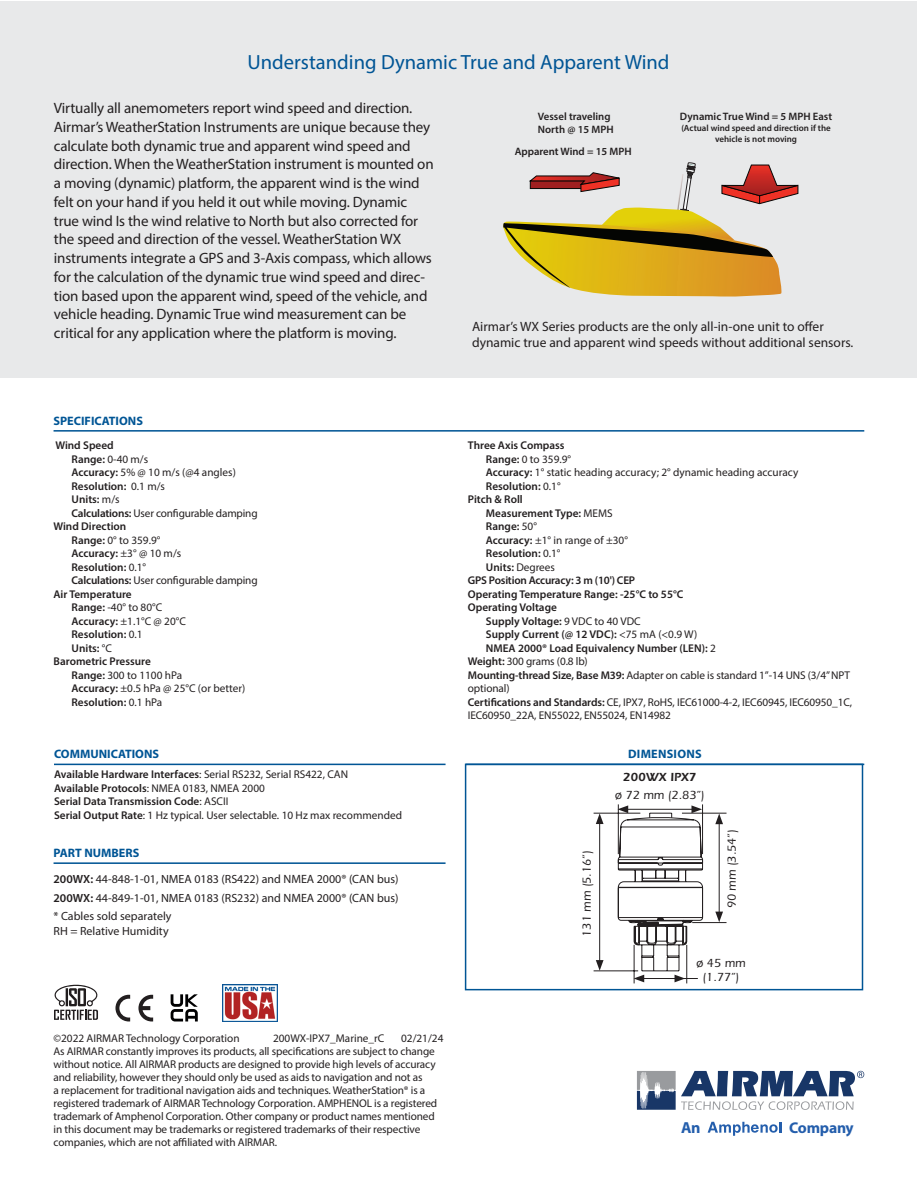
<style>
.page{position:relative;width:918px;height:1188px;background:#fff}
.page>*{position:absolute;margin:0;border:0;box-sizing:border-box;transform-origin:0 0}
.t1{font:20.55px "Myriad Pro";color:#005595}
.t2{font:700 16.05px "Myriad Pro";color:#245eac}
.t3{font:700 15.6px "Myriad Pro";letter-spacing:-.015em;color:#245eac}
.t4{font:15px/18.8px "Myriad Pro";letter-spacing:-.01em;color:#231f20}
.t5{font:13.5px/16.2px "Myriad Pro";color:#231f20}
.t6{font:700 12.3px "Myriad Pro";color:#005595}
.t7{font:700 12.3px "Myriad Pro";letter-spacing:.02em;color:#005595}
.t8{font:500 12.15px/14px "ITC Eras Std";color:#231f20;text-align:center}
.t9{font:600 12.15px "ITC Eras Std";color:#231f20}
.t10{font:11.85px/18.9px "Myriad Pro";color:#231f20;text-align:justify}
.t11{font:11.25px/13px "Myriad Pro";letter-spacing:-.01em;color:#231f20}
.t12{font:600 11.25px "Myriad Pro";color:#231f20}
.t13{font:600 11.25px "Myriad Pro";letter-spacing:-.02em;color:#231f20}
.t14{font:600 10.8px/12.9px "Myriad Pro";color:#231f20}
.t15{font:600 9px/10.8px "Myriad Pro";color:#231f20;text-align:center}
.s1{font-weight:600}
.s2{font-weight:400}
.s3{font-size:12px}
</style>
<div class="page">
<div style="left:1px;top:1px;width:916px;height:377px;background:#e8e9ea"></div>
<hr style="left:54px;top:862px;width:392px;height:2px;background:#005595">
<div style="left:465px;top:764px;width:398px;height:226px;border:2px solid #005595"></div>
<hr style="left:466px;top:764px;width:398px;height:1px;background:#005595">
<svg style="left:593px;top:804px;width:134px;height:180px"></svg>
<hr style="left:54px;top:764px;width:392px;height:1px;background:#005595">
<hr style="left:54px;top:430px;width:810px;height:2px;background:#005595">
<svg style="left:503px;top:163px;width:296px;height:134px"></svg>
<img style="left:222px;top:985px;width:55px;height:36px">
<svg style="left:115px;top:995px;width:15px;height:27px"></svg>
<svg style="left:138px;top:995px;width:15px;height:27px"></svg>
<svg style="left:54px;top:985px;width:44px;height:35px"></svg>
<svg style="left:171px;top:994px;width:27px;height:28px"></svg>
<svg style="left:637px;top:1071px;width:227px;height:39px"></svg>
<svg style="left:708px;top:1122px;width:73px;height:14px"></svg>
<h1 class="t1" style="left:248px;top:50px;width:424px">Understanding Dynamic True and Apparent Wind</h1>
<p class="t4" style="left:54px;top:98px;width:381px">Virtually all anemometers report wind speed and direction.<br>Airmar’s WeatherStation Instruments are unique because they calculate both dynamic true and apparent wind speed and direction. When the WeatherStation instrument is mounted on a moving (dynamic) platform, the apparent wind is the wind felt on your hand if you held it out while moving. Dynamic true wind Is the wind relative to North but also corrected for the speed and direction of the vessel. WeatherStation WX instruments integrate a GPS and 3-Axis compass, which allows for the calculation of the dynamic true wind speed and direc&shy;tion based upon the apparent wind, speed of the vehicle, and vehicle heading. Dynamic True wind measurement can be critical for any application where the platform is moving.</p>
<p class="t14" style="left:538px;top:110px;width:77px">Vessel traveling<br>North @ 15 MPH</p>
<p class="t14" style="left:515px;top:144px;width:118px">Apparent Wind = 15 MPH</p>
<p class="t14" style="left:680px;top:110px;width:154px">Dynamic True Wind = 5 MPH East</p>
<p class="t15" style="left:681px;top:122px;width:151px">(Actual wind speed and direction if the vehicle is not moving</p>
<p class="t5" style="left:472px;top:318px;width:383px">Airmar’s WX Series products are the only all-in-one unit to offer dynamic true and apparent wind speeds without additional sensors.</p>
<p class="t6" style="left:54px;top:413px;width:91px">SPECIFICATIONS</p>
<p class="t12" style="left:55px;top:438px;width:60px">Wind Speed</p>
<p class="t11" style="left:72px;top:452px;width:78px"><span class="s1">Range:</span> 0-40 m/s</p>
<p class="t11" style="left:72px;top:466px;width:166px"><span class="s1">Accuracy:</span> 5% @ 10 m/s (@4 angles)</p>
<p class="t12" style="left:72px;top:479px;width:95px">Resolution: <span class="s2">0.1 m/s</span></p>
<p class="t12" style="left:72px;top:492px;width:50px">Units: <span class="s2">m/s</span></p>
<p class="t11" style="left:72px;top:506px;width:188px"><span class="s1">Calculations:</span> User configurable damping</p>
<p class="t12" style="left:54px;top:519px;width:74px">Wind Direction</p>
<p class="t11" style="left:72px;top:533px;width:90px"><span class="s1">Range:</span> 0° to 359.9°</p>
<p class="t12" style="left:72px;top:546px;width:111px">Accuracy: <span class="s2">±3° @ 10 m/s</span></p>
<p class="t12" style="left:72px;top:560px;width:76px">Resolution: <span class="s2">0.1°</span></p>
<p class="t11" style="left:72px;top:574px;width:188px"><span class="s1">Calculations:</span> User configurable damping</p>
<p class="t12" style="left:54px;top:587px;width:80px">Air Temperature</p>
<p class="t11" style="left:72px;top:601px;width:92px"><span class="s1">Range:</span> -40° to 80°C</p>
<p class="t11" style="left:72px;top:614px;width:116px"><span class="s1">Accuracy:</span> ±1.1°C @ 20°C</p>
<p class="t12" style="left:72px;top:627px;width:73px">Resolution: <span class="s2">0.1</span></p>
<p class="t12" style="left:72px;top:641px;width:42px">Units: <span class="s2">°C</span></p>
<p class="t12" style="left:54px;top:654px;width:99px">Barometric Pressure</p>
<p class="t11" style="left:72px;top:668px;width:112px"><span class="s1">Range:</span> 300 to 1100 hPa</p>
<p class="t11" style="left:72px;top:682px;width:175px"><span class="s1">Accuracy:</span> ±0.5 hPa @ 25°C (or better)</p>
<p class="t12" style="left:72px;top:695px;width:92px">Resolution: <span class="s2">0.1 hPa</span></p>
<p class="t6" style="left:54px;top:746px;width:107px">COMMUNICATIONS</p>
<p class="t11" style="left:54px;top:768px;width:350px;line-height:13.5px"><span class="s1">Available Hardware Interfaces</span>: Serial RS232, Serial RS422, CAN<br><span class="s1">Available Protocols</span>: NMEA 0183, NMEA 2000<br><span class="s1">Serial Data Transmission Code</span>: ASCII<br><span class="s1">Serial Output Rate</span>: 1 Hz typical. User selectable. 10 Hz max recommended</p>
<p class="t6" style="left:54px;top:845px;width:87px">PART NUMBERS</p>
<p class="t10" style="left:54px;top:869px;width:347px"><span class="s1">200WX:</span> 44-848-1-01, NMEA 0183 (RS422) <span class="s3">and NMEA 2000® (CAN bus)<br></span><span class="s1">200WX:</span> 44-849-1-01, NMEA 0183 (RS232) <span class="s3">and NMEA 2000® (CAN bus) </span>* Cables sold separately</p>
<p class="t10" style="left:54px;top:921px;width:117px">RH = Relative Humidity</p>
<p class="t11" style="left:54px;top:1031px;width:188px">©2022 AIRMAR Technology Corporation</p>
<p class="t11" style="left:273px;top:1031px;width:113px">200WX-IPX7_Marine_rC</p>
<p class="t11" style="left:54px;top:1031px;width:391px;text-indent:348px">02/21/24<br>As AIRMAR constantly improves its products, all specifications are subject to change without notice. All AIRMAR products are designed to provide high levels of accuracy and reliability, however they should only be used as aids to navigation and not as<br>a replacement for traditional navigation aids and techniques. WeatherStation® is a registered trademark of AIRMAR Technology Corporation. AMPHENOL is a registered trademark of Amphenol Corporation. Other company or product names mentioned in this document may be trademarks or registered trademarks of their respective companies, which are not affiliated with AIRMAR.</p>
<p class="t12" style="left:468px;top:438px;width:98px">Three Axis Compass</p>
<p class="t11" style="left:486px;top:452px;width:87px"><span class="s1">Range:</span> 0 to 359.9°</p>
<p class="t11" style="left:486px;top:466px;width:314px"><span class="s1">Accuracy:</span> 1° static heading accuracy; 2° dynamic heading accuracy</p>
<p class="t12" style="left:486px;top:479px;width:76px">Resolution: <span class="s2">0.1°</span></p>
<p class="t12" style="left:468px;top:492px;width:56px">Pitch &amp; Roll</p>
<p class="t12" style="left:486px;top:506px;width:128px">Measurement Type: <span class="s2">MEMS</span></p>
<p class="t12" style="left:486px;top:519px;width:53px">Range: <span class="s2">50°</span></p>
<p class="t11" style="left:486px;top:533px;width:144px"><span class="s1">Accuracy:</span> ±1° in range of ±30°</p>
<p class="t12" style="left:486px;top:546px;width:76px">Resolution: <span class="s2">0.1°</span></p>
<p class="t11" style="left:486px;top:560px;width:71px"><span class="s1">Units:</span> Degrees</p>
<p class="t13" style="left:468px;top:573px;width:169px">GPS Position Accuracy: 3 m (10') CEP</p>
<p class="t12" style="left:468px;top:587px;width:217px">Operating Temperature Range: -25°C to 55°C</p>
<p class="t12" style="left:468px;top:600px;width:91px">Operating Voltage</p>
<p class="t12" style="left:486px;top:614px;width:156px">Supply Voltage: <span class="s2">9 VDC to 40 VDC</span></p>
<p class="t12" style="left:486px;top:627px;width:213px">Supply Current (@ 12 VDC): <span class="s2">&lt;75 mA (&lt;0.9 W)</span></p>
<p class="t12" style="left:486px;top:641px;width:231px">NMEA 2000® Load Equivalency Number (LEN): <span class="s2">2</span></p>
<p class="t11" style="left:468px;top:655px;width:121px"><span class="s1">Weight:</span> 300 grams (0.8 lb)</p>
<p class="t11" style="left:468px;top:668px;width:384px"><span class="s1">Mounting-thread Size, Base M39:</span> Adapter on cable is standard 1”-14 UNS (3/4” NPT</p>
<p class="t11" style="left:468px;top:682px;width:43px">optional)</p>
<p class="t11" style="left:468px;top:695px;width:386px"><span class="s1">Certifications and Standards:</span> CE, IPX7, RoHS, IEC61000-4-2, IEC60945, IEC60950_1C,</p>
<p class="t11" style="left:468px;top:709px;width:204px">IEC60950_22A, EN55022, EN55024, EN14982</p>
<p class="t8" style="left:580px;top:937px;width:88px;rotate:-90deg">131 mm (5.16”)</p>
<p class="t7" style="left:628px;top:746px;width:75px">DIMENSIONS</p>
<p class="t9" style="left:623px;top:770px;width:75px">200WX IPX7</p>
<p class="t8" style="left:615px;top:788px;width:91px">ø 72 mm (2.83”)</p>
<p class="t8" style="left:725px;top:908px;width:80px;rotate:-90deg">90 mm (3.54”)</p>
<p class="t8" style="left:696px;top:957px;width:51px">ø 45 mm (1.77”)</p>
<h2 class="t2" style="left:681px;top:1117px;width:21px">An</h2>
<h3 class="t3" style="left:789px;top:1117px;width:66px">Company</h3>
</div>
